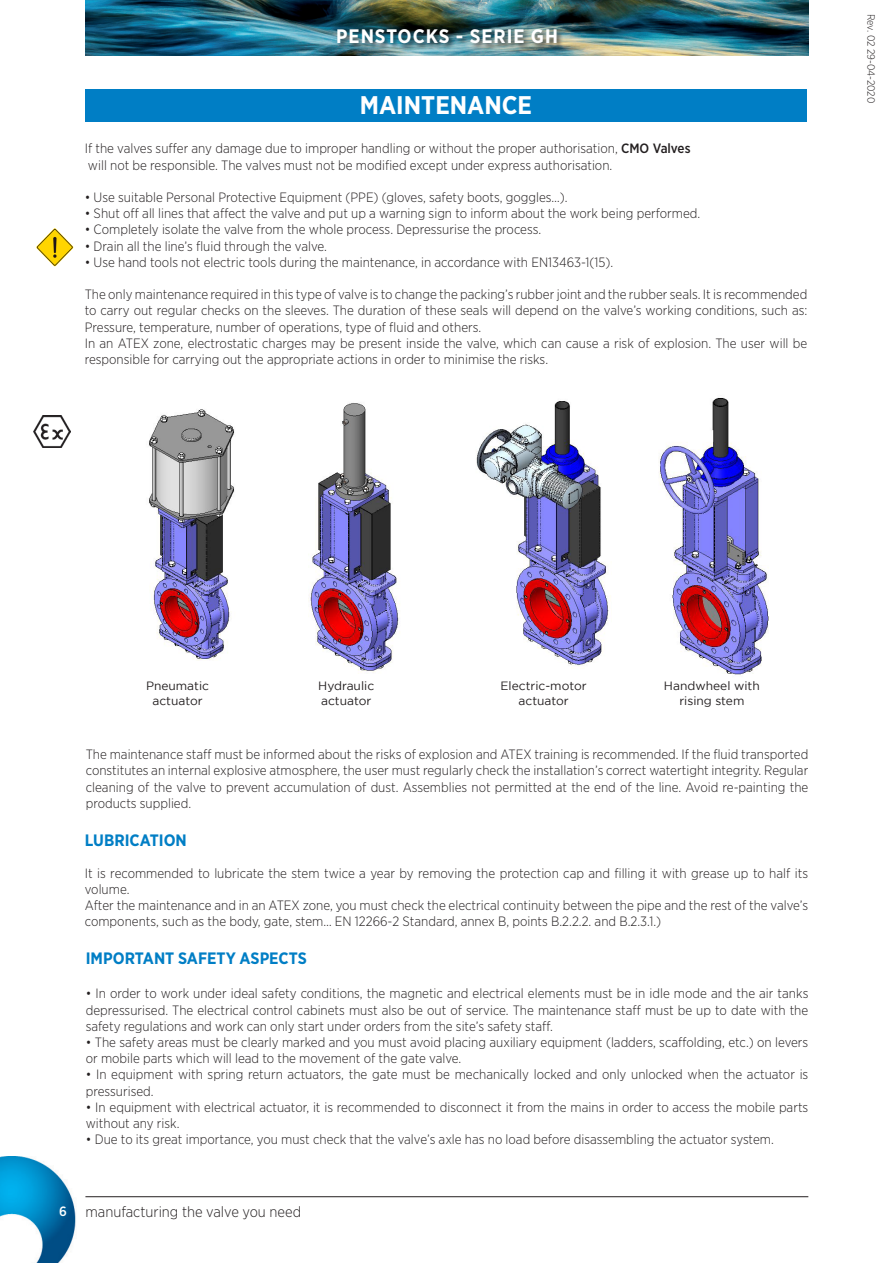
<style>
.page{position:relative;width:893px;height:1263px;background:#fff}
.page>*{position:absolute;margin:0;border:0;box-sizing:border-box;transform-origin:0 0}
.t1{font:700 25.5px "Gotham Narrow";color:#fff}
.t2{font:700 19.5px "Gotham Narrow";letter-spacing:.05em;color:#fff}
.t3{font:700 16.5px "Gotham Narrow";color:#007ec5}
.t4{font:300 15px "Gotham Narrow";color:#231f20}
.t5{font:300 13.5px/16.2px "Gotham Narrow";color:#231f20}
.t6{font:12px/14.4px "Gotham";color:#231f20;text-align:center}
.t7{font:300 10.5px "Gotham Narrow";letter-spacing:-.005em;color:#231f20}
.s1{font-weight:500}
.s2{font-weight:500;font-size:13.5px;color:#fff}
</style>
<div class="page">
<img style="left:85px;top:0;width:723px;height:56px">
<img style="left:0;top:1156px;width:76px;height:107px">
<hr style="left:85px;top:1196px;width:723px;height:1px;background:#231f20">
<div style="left:336px;top:28px;width:228px;height:22px;background:#231f20;opacity:.75"></div>
<img style="left:34px;top:415px;width:37px;height:32px">
<img style="left:36px;top:229px;width:38px;height:38px">
<div style="left:85px;top:89px;width:722px;height:33px;background:#007ec5"></div>
<img style="left:149px;top:409px;width:86px;height:252px">
<img style="left:308px;top:403px;width:91px;height:271px">
<img style="left:476px;top:401px;width:133px;height:265px">
<img style="left:659px;top:398px;width:110px;height:277px">
<h2 class="t2" style="left:336px;top:23px;width:223px">PENSTOCKS - SERIE GH</h2>
<p class="t1" style="left:360px;top:88px;width:174px">MAINTENANCE</p>
<p class="t5" style="left:85px;top:140px;width:607px">If the valves suffer any damage due to improper handling or without the proper authorisation, <span class="s1">CMO Valves</span></p>
<p class="t5" style="left:88px;top:156px;width:526px">will not be responsible. The valves must not be modified except under express authorisation.</p>
<p class="t5" style="left:85px;top:189px;width:484px">• Use suitable Personal Protective Equipment (PPE) (gloves, safety boots, goggles…).</p>
<p class="t5" style="left:85px;top:205px;width:617px">• Shut off all lines that affect the valve and put up a warning sign to inform about the work being performed.</p>
<p class="t5" style="left:85px;top:221px;width:458px">• Completely isolate the valve from the whole process. Depressurise the process.</p>
<p class="t5" style="left:85px;top:237px;width:244px">• Drain all the line’s fluid through the valve.</p>
<p class="t5" style="left:85px;top:254px;width:530px">• Use hand tools not electric tools during the maintenance, in accordance with EN13463-1(15).</p>
<p class="t5" style="left:85px;top:286px;width:724px;text-align:justify">The only maintenance required in this type of valve is to change the packing’s rubber joint and the rubber seals. It is recommended to carry out regular checks on the sleeves. The duration of these seals will depend on the valve’s working conditions, such as:<br>Pressure, temperature, number of operations, type of fluid and others.</p>
<p class="t5" style="left:85px;top:335px;width:724px">In an ATEX zone, electrostatic charges may be present inside the valve, which can cause a risk of explosion. The user will be responsible for carrying out the appropriate actions in order to minimise the risks.</p>
<p class="t7" style="left:878px;top:14px;width:91px;rotate:90deg">Rev. 02 29-04-2020</p>
<p class="t6" style="left:146px;top:679px;width:65px">Pneumatic</p>
<p class="t6" style="left:152px;top:693px;width:52px">actuator</p>
<p class="t6" style="left:318px;top:679px;width:57px">Hydraulic</p>
<p class="t6" style="left:321px;top:693px;width:52px">actuator</p>
<p class="t6" style="left:500px;top:679px;width:88px">Electric-motor actuator</p>
<p class="t6" style="left:664px;top:679px;width:97px">Handwheel with rising stem</p>
<p class="t5" style="left:86px;top:746px;width:724px;text-align:justify">The maintenance staff must be informed about the risks of explosion and ATEX training is recommended. If the fluid transported constitutes an internal explosive atmosphere, the user must regularly check the installation’s correct watertight integrity. Regular cleaning of the valve to prevent accumulation of dust. Assemblies not permitted at the end of the line. Avoid re-painting the products supplied.</p>
<p class="t3" style="left:85px;top:830px;width:104px">LUBRICATION</p>
<p class="t5" style="left:85px;top:864px;width:725px">It is recommended to lubricate the stem twice a year by removing the protection cap and filling it with grease up to half its volume.</p>
<p class="t5" style="left:85px;top:897px;width:725px">After the maintenance and in an ATEX zone, you must check the electrical continuity between the pipe and the rest of the valve’s components, such as the body, gate, stem… EN 12266-2 Standard, annex B, points B.2.2.2. and B.2.3.1.)</p>
<p class="t3" style="left:86px;top:948px;width:223px">IMPORTANT SAFETY ASPECTS</p>
<p class="t5" style="left:86px;top:985px;width:724px;text-align:justify">• In order to work under ideal safety conditions, the magnetic and electrical elements must be in idle mode and the air tanks depressurised. The electrical control cabinets must also be out of service. The maintenance staff must be up to date with the safety regulations and work can only start under orders from the site’s safety staff.</p>
<p class="t5" style="left:86px;top:1034px;width:724px">• The safety areas must be clearly marked and you must avoid placing auxiliary equipment (ladders, scaffolding, etc.) on levers or mobile parts which will lead to the movement of the gate valve.</p>
<p class="t5" style="left:86px;top:1066px;width:724px">• In equipment with spring return actuators, the gate must be mechanically locked and only unlocked when the actuator is pressurised.</p>
<p class="t5" style="left:86px;top:1099px;width:724px">• In equipment with electrical actuator, it is recommended to disconnect it from the mains in order to access the mobile parts without any risk.</p>
<p class="t5" style="left:86px;top:1131px;width:690px">• Due to its great importance, you must check that the valve’s axle has no load before disassembling the actuator system.</p>
<p class="t4" style="left:59px;top:1203px;width:244px"><span class="s2">6</span> manufacturing the valve you need</p>
</div>
